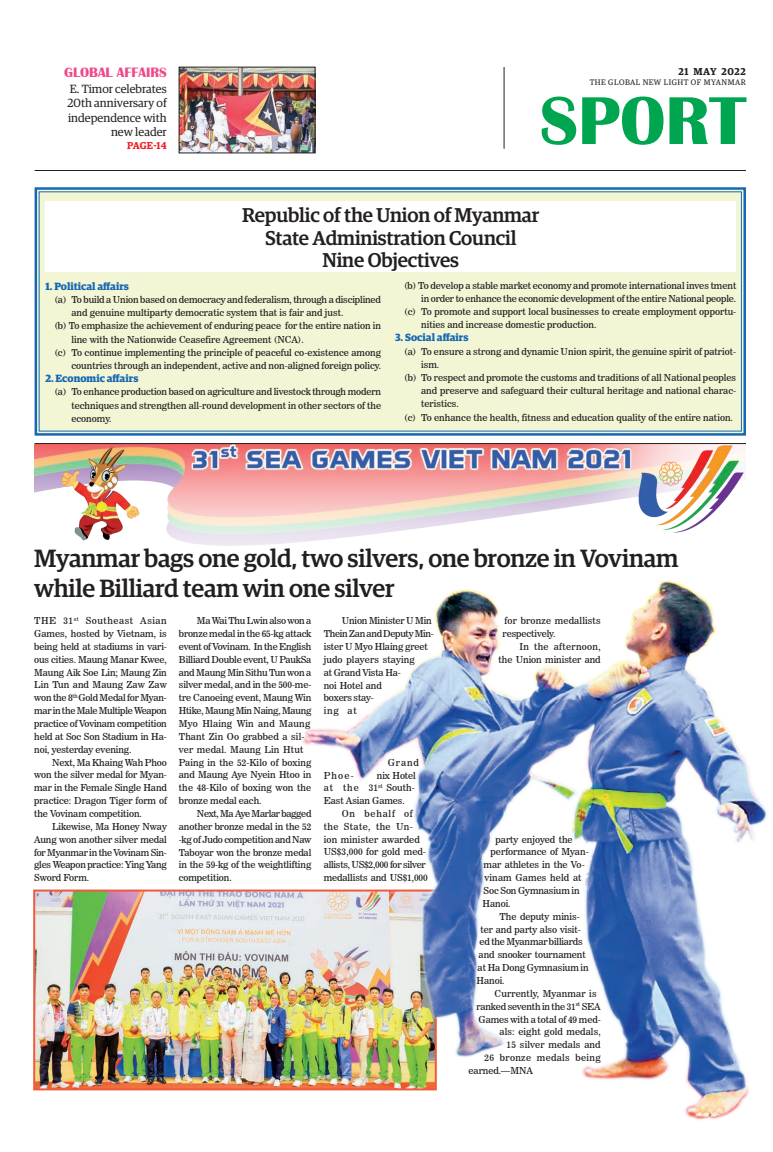
<style>
.page{position:relative;width:773px;height:1152px;background:#fff}
.page>*{position:absolute;margin:0;border:0;box-sizing:border-box;transform-origin:0 0}
.Brief_Head{font:500 25px/30px "Guardian Egyp";letter-spacing:-.01em;color:#231f20}
.Brief_Head-2{font:500 20px "Guardian Egyp";letter-spacing:-.01em;color:#231f20}
.t1{font:700 14px "Britannic";color:#ef488a}
.t2{font:11.9px/14.3px "Guardian Egyp";color:#231f20;text-align:right}
.Sub_Body{font:700 10.5px "Guardian Egyp";color:#1768b4}
.t3{font:600 10px "Guardian Egyp";letter-spacing:.06em;color:#231f20}
.Spill_Style{font:600 10px "Guardian Egyp";letter-spacing:-.005em;color:#ee1d23}
._2nd_Body{font:9.5px/12.9px "News 706 BT Roman C";color:#231f20}
._2nd_Body-2{font:9.5px "News 706 BT Roman C";letter-spacing:-.02em;color:#231f20}
._2nd_Body-3{font:9.5px "News 706 BT Roman C";letter-spacing:.035em;color:#231f20}
.t4{font:8px "Guardian Egyp";letter-spacing:.06em;color:#231f20}
</style>
<div class="page">
<svg style="left:541px;top:97px;width:205px;height:48px"></svg>
<hr style="left:35px;top:170px;width:711px;height:1px;background:#231f20">
<hr style="left:504px;top:67px;width:1px;height:82px;background:#231f20">
<img style="left:36px;top:893px;width:248px;height:194px">
<div style="left:33px;top:890px;width:404px;height:200px;border:2px solid #f0593e"></div>
<img style="left:34px;top:444px;width:712px;height:102px">
<svg style="left:34px;top:187px;width:712px;height:249px;background:#e6eed3"></svg>
<div style="left:45px;top:202px;width:691px;height:70px;background:#fff"></div>
<hr style="left:35px;top:443px;width:711px;height:1px;background:#231f20">
<img style="left:181px;top:69px;width:132px;height:82px">
<div style="left:179px;top:67px;width:136px;height:86px;border:1px solid #231f20"></div>
<img style="left:284px;top:581px;width:483px;height:539px">
<p class="t1" style="left:64px;top:64px;width:104px">GLOBAL AFFAIRS</p>
<p class="t2" style="left:67px;top:81px;width:101px">E. Timor celebrates<br>20th anniversary of independence with new leader</p>
<p class="Spill_Style" style="left:127px;top:138px;width:41px">PAGE-14</p>
<p class="t3" style="left:678px;top:64px;width:69px">21 MAY 2022</p>
<p class="t4" style="left:589px;top:76px;width:158px">THE GLOBAL NEW LIGHT OF MYANMAR</p>
<p class="Brief_Head-2" style="left:242px;top:201px;width:298px">Republic of the Union of Myanmar</p>
<p class="Brief_Head-2" style="left:265px;top:224px;width:253px">State Administration Council</p>
<p class="Brief_Head-2" style="left:322px;top:246px;width:138px">Nine Objectives</p>
<p class="_2nd_Body" style="left:404px;top:279px;width:334px">(b) To develop a stable market economy and promote international inves tment</p>
<p class="_2nd_Body" style="left:421px;top:292px;width:316px">in order to enhance the economic development of the entire National people.</p>
<p class="_2nd_Body" style="left:404px;top:305px;width:333px">(c) To promote and support local businesses to create employment opportu-</p>
<p class="_2nd_Body" style="left:421px;top:318px;width:177px">nities and increase domestic production.</p>
<p class="Sub_Body" style="left:395px;top:330px;width:75px">3. Social affairs</p>
<p class="_2nd_Body" style="left:404px;top:345px;width:333px">(a) To ensure a strong and dynamic Union spirit, the genuine spirit of patriot-</p>
<p class="_2nd_Body" style="left:421px;top:358px;width:20px">ism.</p>
<p class="_2nd_Body" style="left:404px;top:371px;width:333px">(b) To respect and promote the customs and traditions of all National peoples</p>
<p class="_2nd_Body" style="left:421px;top:384px;width:316px">and preserve and safeguard their cultural heritage and national charac-</p>
<p class="_2nd_Body" style="left:421px;top:398px;width:39px">teristics.</p>
<p class="_2nd_Body" style="left:404px;top:411px;width:330px">(c) To enhance the health, fitness and education quality of the entire nation.</p>
<p class="Sub_Body" style="left:45px;top:278px;width:85px">1. Political affairs</p>
<p class="_2nd_Body" style="left:71px;top:293px;width:311px;line-height:13.2px;text-indent:-17px">(a) To build a Union based on democracy and federalism, through a disciplined and genuine multiparty democratic system that is fair and just.</p>
<p class="_2nd_Body" style="left:71px;top:319px;width:311px;line-height:13.2px;text-indent:-17px">(b) To emphasize the achievement of enduring peace for the entire nation in line with the Nationwide Ceasefire Agreement (NCA).</p>
<p class="_2nd_Body" style="left:54px;top:346px;width:328px;line-height:13.2px;text-align:right">(c) To continue implementing the principle of peaceful co-existence among countries through an independent, active and non-aligned foreign policy.</p>
<p class="Sub_Body" style="left:45px;top:370px;width:95px">2. Economic affairs</p>
<p class="_2nd_Body" style="left:71px;top:385px;width:311px;line-height:13.2px;text-align:justify;text-indent:-17px">(a) To enhance production based on agriculture and livestock through modern techniques and strengthen all-round development in other sectors of the economy.</p>
<p class="Brief_Head" style="left:34px;top:541px;width:645px">Myanmar bags one gold, two silvers, one bronze in Vovinam while Billiard team win one silver</p>
<p class="_2nd_Body" style="left:34px;top:614px;width:134px;text-align:justify">THE 31<sup>st</sup> Southeast Asian Games, hosted by Vietnam, is being held at stadiums in vari&shy;ous cities. Maung Manar Kwee, Maung Aik Soe Lin; Maung Zin Lin Tun and Maung Zaw Zaw won the 8<sup>th</sup> Gold Medal for Myan&shy;mar in the Male Multiple Weapon practice of Vovinam competition held at Soc Son Stadium in Ha&shy;noi, yesterday evening.</p>
<p class="_2nd_Body" style="left:34px;top:756px;width:134px;text-align:justify;text-indent:18px">Next, Ma Khaing Wah Phoo won the silver medal for Myan&shy;mar in the Female Single Hand practice: Dragon Tiger form of the Vovinam competition.</p>
<p class="_2nd_Body" style="left:34px;top:820px;width:134px;text-align:justify;text-indent:18px">Likewise, Ma Honey Nway Aung won another silver medal for Myanmar in the Vovinam Sin&shy;gles Weapon practice: Ying Yang Sword Form.</p>
<p class="_2nd_Body" style="left:502px;top:614px;width:100px">for bronze medallists respectively.</p>
<p class="_2nd_Body" style="left:498px;top:640px;width:104px;text-align:right">In the afternoon,<br>the Union minister and</p>
<p class="_2nd_Body" style="left:179px;top:614px;width:134px;text-indent:18px">Ma Wai Thu Lwin also won a bronze medal in the 65-kg attack event of Vovinam. In the English<br>Billiard Double event, U PaukSa and Maung Min Sithu Tun won a silver medal, and in the 500-me&shy;tre Canoeing event, Maung Win<br>Htike, Maung Min Naing, Maung<br>Myo Hlaing Win and Maung<br>Thant Zin Oo grabbed a sil&shy;ver medal. Maung Lin Htut<br>Paing in the 52-Kilo of boxing and Maung Aye Nyein Htoo in the 48-Kilo of boxing won the bronze medal each.</p>
<p class="_2nd_Body" style="left:179px;top:807px;width:134px;text-align:justify;text-indent:18px">Next, Ma Aye Marlar bagged another bronze medal in the 52 -kg of Judo competition and Naw Taboyar won the bronze medal in the 59-kg of the weightlifting competition.</p>
<p class="_2nd_Body" style="left:324px;top:614px;width:112px;text-indent:18px">Union Minister U Min<br>Thein Zan and Deputy Min&shy;ister U Myo Hlaing greet judo players staying<br>at Grand Vista Ha-<br>noi Hotel and<br>boxers stay-<br>ing at</p>
<p class="_2nd_Body" style="left:388px;top:756px;width:33px">Grand</p>
<p class="_2nd_Body" style="left:324px;top:769px;width:93px;text-align:justify;text-indent:53px">nix Hotel at the 31<sup>st</sup> South-East Asian Games.</p>
<p class="_2nd_Body" style="left:324px;top:807px;width:106px;text-indent:18px">On behalf of the State, the Un&shy;ion minister awarded<br>US$3,000 for gold med&shy;allists, US$2,000 for silver medallists and US$1,000</p>
<p class="_2nd_Body" style="left:324px;top:769px;width:32px">Phoe-</p>
<p class="_2nd_Body" style="left:495px;top:833px;width:79px">party enjoyed the</p>
<p class="_2nd_Body" style="left:490px;top:846px;width:100px">performance of Myan-</p>
<p class="_2nd_Body" style="left:483px;top:858px;width:103px">mar athletes in the Vo-</p>
<p class="_2nd_Body" style="left:484px;top:871px;width:98px">vinam Games held at</p>
<p class="_2nd_Body" style="left:483px;top:884px;width:98px">Soc Son Gymnasium in</p>
<p class="_2nd_Body" style="left:482px;top:897px;width:29px">Hanoi.</p>
<p class="_2nd_Body" style="left:499px;top:910px;width:81px">The deputy minis-</p>
<p class="_2nd_Body" style="left:480px;top:923px;width:101px">ter and party also visit-</p>
<p class="_2nd_Body-2" style="left:479px;top:936px;width:105px">ed the Myanmar billiards</p>
<p class="_2nd_Body" style="left:478px;top:948px;width:109px">and snooker tournament</p>
<p class="_2nd_Body" style="left:477px;top:961px;width:113px">at Ha Dong Gymnasium in</p>
<p class="_2nd_Body" style="left:476px;top:974px;width:29px">Hanoi.</p>
<p class="_2nd_Body" style="left:494px;top:987px;width:103px">Currently, Myanmar is</p>
<p class="_2nd_Body-2" style="left:476px;top:1001px;width:126px">ranked seventh in the 31<sup>st</sup> SEA</p>
<p class="_2nd_Body" style="left:478px;top:1013px;width:123px">Games with a total of 49 med-</p>
<p class="_2nd_Body" style="left:499px;top:1025px;width:103px">als: eight gold medals,</p>
<p class="_2nd_Body" style="left:506px;top:1038px;width:96px">15 silver medals and</p>
<p class="_2nd_Body-3" style="left:484px;top:1052px;width:118px">26 bronze medals being</p>
<p class="_2nd_Body" style="left:468px;top:1064px;width:66px">earned.—MNA</p>
</div>
